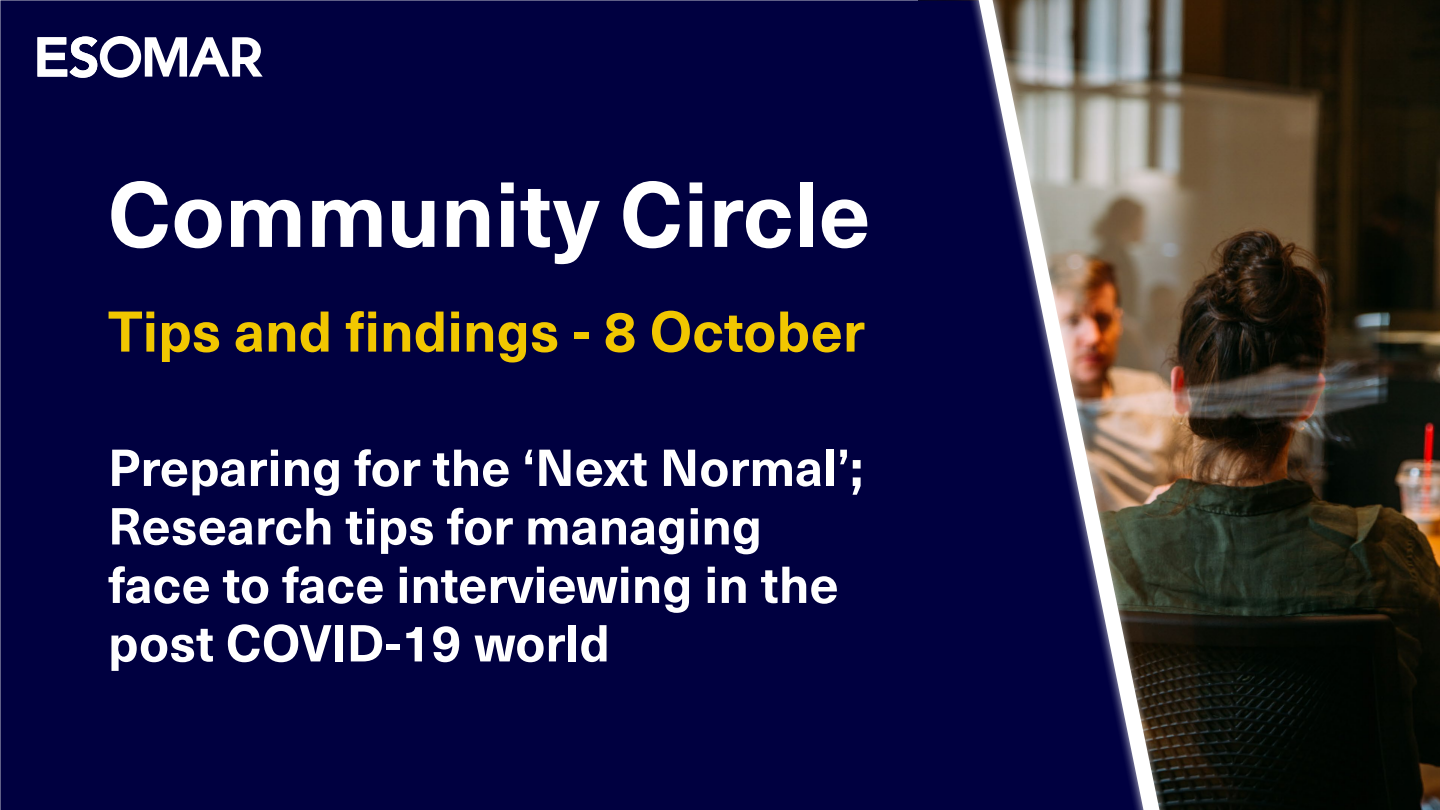
<style>
.page{position:relative;width:1440px;height:810px;background:#fff}
.page>*{position:absolute;margin:0;border:0;box-sizing:border-box;transform-origin:0 0}
.t1{font:700 90.53px "Neue Haas Unica Pro";color:#fff}
.t2{font:700 56.25px "Neue Haas Unica Pro";color:#f1c700}
.t3{font:700 51px/58.5px "Neue Haas Unica Pro";color:#fff}
</style>
<div class="page">
<img style="left:1177px;top:0;width:263px;height:810px">
<div style="left:0;top:0;width:965px;height:810px;background:#000040"></div>
<svg style="left:965px;top:0;width:212px;height:810px;background:#3d374b"></svg>
<svg style="left:979px;top:0;width:180px;height:810px;background:#4c4765"></svg>
<svg style="left:38px;top:36px;width:225px;height:42px"></svg>
<h1 class="t1" style="left:108px;top:159px;width:764px">Community Circle</h1>
<p class="t2" style="left:108px;top:297px;width:758px">Tips and findings - 8 October</p>
<p class="t3" style="left:108px;top:439px;width:757px">Preparing for the ‘Next Normal’;<br>Research tips for managing face to face interviewing in the post COVID-19 world</p>
</div>
